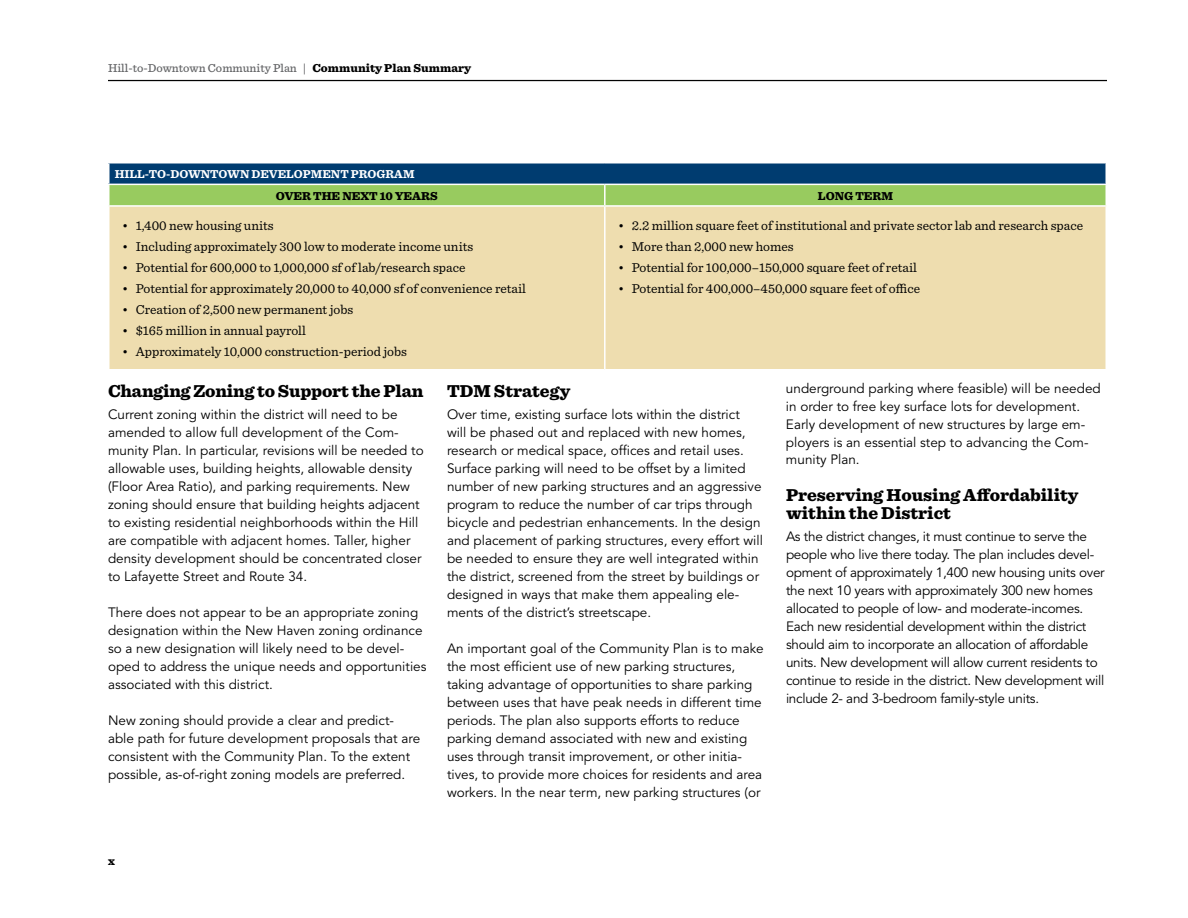
<style>
.page{position:relative;width:1188px;height:918px;background:#fff}
.page>*{position:absolute;margin:0;border:0;box-sizing:border-box;transform-origin:0 0}
.t1{font:900 18px/18px "Sentinel";color:#000}
.t2{font:13.5px/18px "Avenir";color:#000}
.t3{font:13.5px "Sentinel";color:#000}
.t4{font:13.5px/18px "Avenir";letter-spacing:-.02em;color:#000}
.t5{font:500 12px "Sentinel";color:#636466}
.t6{font:700 12px "Sentinel";color:#fff}
.t7{font:900 12px "Sentinel";color:#000}
.s1{font-weight:900;color:#000}
</style>
<div class="page">
<hr style="left:108px;top:80px;width:999px;height:1px;background:#000">
<div style="left:110px;top:207px;width:996px;height:162px;background:#eeddaf"></div>
<svg style="left:109px;top:163px;width:997px;height:42px;background:#54896e"></svg>
<hr style="left:604px;top:207px;width:2px;height:162px;background:#fff">
<p class="t5" style="left:108px;top:59px;width:365px">Hill-to-Downtown Community Plan | <span class="s1">Community Plan Summary</span></p>
<p class="t6" style="left:115px;top:165px;width:301px">HILL-TO-DOWNTOWN DEVELOPMENT PROGRAM</p>
<p class="t7" style="left:276px;top:186px;width:164px">OVER THE NEXT 10 YEARS</p>
<p class="t7" style="left:818px;top:186px;width:77px">LONG TERM</p>
<p class="t3" style="left:122px;top:216px;width:153px">• 1,400 new housing units</p>
<p class="t3" style="left:122px;top:237px;width:353px">• Including approximately 300 low to moderate income units</p>
<p class="t3" style="left:122px;top:258px;width:345px">• Potential for 600,000 to 1,000,000 sf of lab/research space</p>
<p class="t3" style="left:122px;top:279px;width:405px">• Potential for approximately 20,000 to 40,000 sf of convenience retail</p>
<p class="t3" style="left:122px;top:300px;width:233px">• Creation of 2,500 new permanent jobs</p>
<p class="t3" style="left:122px;top:321px;width:185px">• $165 million in annual payroll</p>
<p class="t3" style="left:122px;top:342px;width:286px">• Approximately 10,000 construction-period jobs</p>
<p class="t3" style="left:618px;top:216px;width:466px">• 2.2 million square feet of institutional and private sector lab and research space</p>
<p class="t3" style="left:618px;top:237px;width:177px">• More than 2,000 new homes</p>
<p class="t3" style="left:618px;top:258px;width:300px">• Potential for 100,000–150,000 square feet of retail</p>
<p class="t3" style="left:618px;top:279px;width:303px">• Potential for 400,000–450,000 square feet of office</p>
<h1 class="t1" style="left:108px;top:381px;width:317px">Changing Zoning to Support the Plan</h1>
<p class="t2" style="left:108px;top:406px;width:317px">Current zoning within the district will need to be amended to allow full development of the Com&shy;munity Plan. In particular, revisions will be needed to allowable uses, building heights, allowable density (Floor Area Ratio), and parking requirements. New zoning should ensure that building heights adjacent to existing residential neighborhoods within the Hill are compatible with adjacent homes. Taller, higher density development should be concentrated closer to Lafayette Street and Route 34.</p>
<p class="t2" style="left:108px;top:604px;width:320px">There does not appear to be an appropriate zoning designation within the New Haven zoning ordinance so a new designation will likely need to be devel&shy;oped to address the unique needs and opportunities associated with this district.</p>
<p class="t2" style="left:108px;top:712px;width:314px">New zoning should provide a clear and predict&shy;able path for future development proposals that are consistent with the Community Plan. To the extent possible, as-of-right zoning models are preferred.</p>
<h1 class="t1" style="left:447px;top:381px;width:125px">TDM Strategy</h1>
<p class="t2" style="left:447px;top:406px;width:317px">Over time, existing surface lots within the district<br>will be phased out and replaced with new homes, research or medical space, offices and retail uses.<br>Surface parking will need to be offset by a limited number of new parking structures and an aggressive program to reduce the number of car trips through bicycle and pedestrian enhancements. In the design and placement of parking structures, every effort will be needed to ensure they are well integrated within the district, screened from the street by buildings or designed in ways that make them appealing ele&shy;ments of the district’s streetscape.</p>
<p class="t2" style="left:447px;top:640px;width:318px">An important goal of the Community Plan is to make the most efficient use of new parking structures, taking advantage of opportunities to share parking between uses that have peak needs in different time periods. The plan also supports efforts to reduce parking demand associated with new and existing uses through transit improvement, or other initia&shy;tives, to provide more choices for residents and area workers. In the near term, new parking structures (or</p>
<p class="t2" style="left:786px;top:379px;width:316px">underground parking where feasible) will be needed in order to free key surface lots for development.<br>Early development of new structures by large em&shy;ployers is an essential step to advancing the Com&shy;munity Plan.</p>
<h1 class="t1" style="left:786px;top:485px;width:294px">Preserving Housing Affordability within the District</h1>
<p class="t4" style="left:786px;top:528px;width:320px">As the district changes, it must continue to serve the people who live there today. The plan includes devel&shy;opment of approximately 1,400 new housing units over the next 10 years with approximately 300 new homes allocated to people of low- and moderate-incomes.<br>Each new residential development within the district should aim to incorporate an allocation of affordable units. New development will allow current residents to continue to reside in the district. New development will include 2- and 3-bedroom family-style units.</p>
<p class="t7" style="left:108px;top:851px;width:8px">x</p>
</div>
